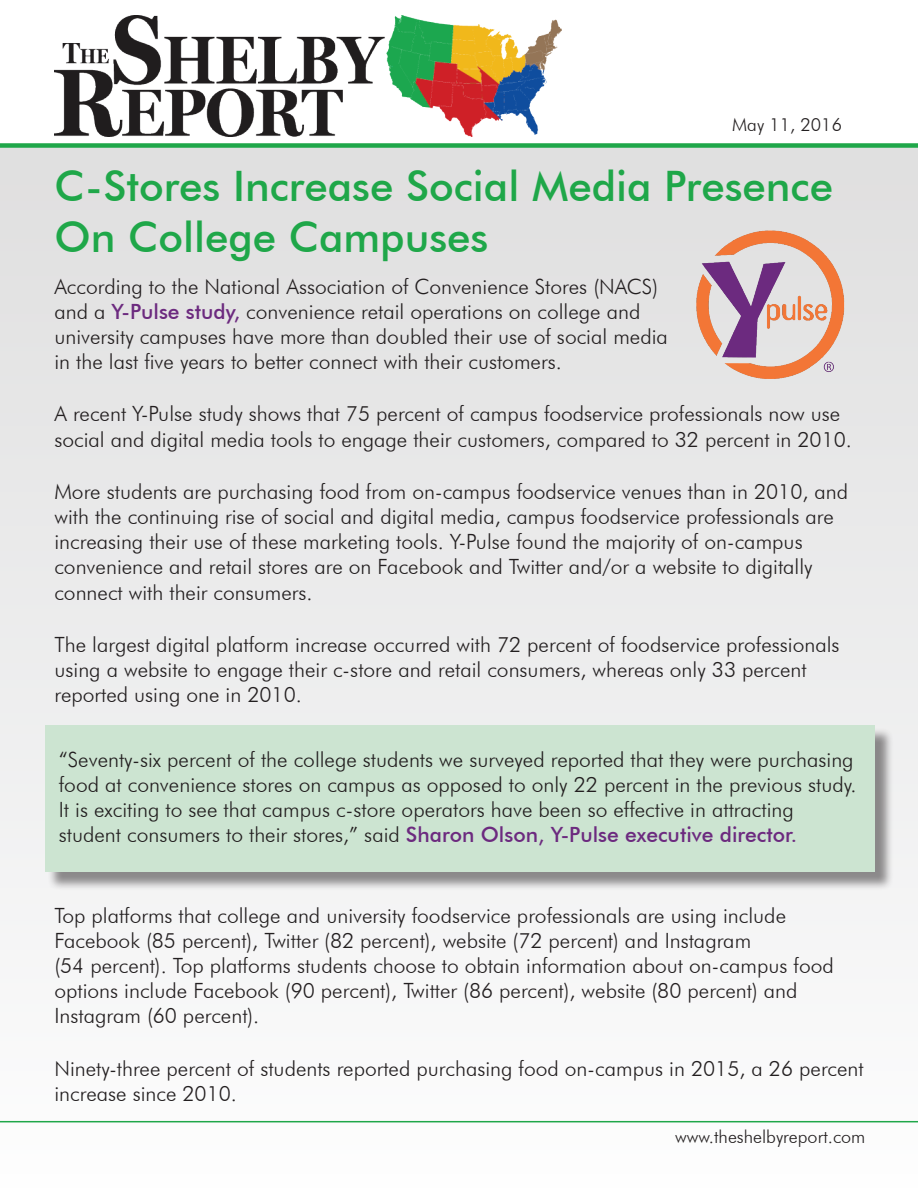
<style>
.page{position:relative;width:918px;height:1188px;background:#fff}
.page>*{position:absolute;margin:0;border:0;box-sizing:border-box;transform-origin:0 0}
.t1{font:500 42px/50.4px "Futura BT";color:#1fa749}
.t2{font:300 21px/25.2px "Futura BT";color:#231f20}
.t3{font:300 18px "Futura BT";color:#231f20}
.s1{font-weight:500;color:#6c2a7f}
</style>
<div class="page">
<div style="left:0;top:147px;width:918px;height:1041px;background:linear-gradient(to bottom,#dfdedf,#fcfdfd)"></div>
<img style="left:695px;top:229px;width:151px;height:150px">
<div style="left:0;top:143px;width:918px;height:5px;background:#1fa749"></div>
<hr style="left:0;top:1121px;width:918px;height:1px;background:#1fa749">
<img style="left:54px;top:16px;width:508px;height:121px">
<div style="left:48px;top:728px;width:846px;height:163px;background:#231f20;opacity:.5"></div>
<div style="left:45px;top:726px;width:830px;height:146px;background:#cce4d1"></div>
<p class="t3" style="left:732px;top:113px;width:111px">May 11, 2016</p>
<h1 class="t1" style="left:54px;top:161px;width:780px">C-Stores Increase Social Media Presence<br>On College Campuses</h1>
<p class="t2" style="left:54px;top:273px;width:615px">According to the National Association of Convenience Stores (NACS) and a <span class="s1">Y-Pulse study,</span> convenience retail operations on college and university campuses have more than doubled their use of social media in the last five years to better connect with their customers.</p>
<p class="t2" style="left:54px;top:401px;width:799px">A recent Y-Pulse study shows that 75 percent of campus foodservice professionals now use social and digital media tools to engage their customers, compared to 32 percent in 2010.</p>
<p class="t2" style="left:54px;top:479px;width:795px">More students are purchasing food from on-campus foodservice venues than in 2010, and with the continuing rise of social and digital media, campus foodservice professionals are increasing their use of these marketing tools. Y-Pulse found the majority of on-campus convenience and retail stores are on Facebook and Twitter and/or a website to digitally connect with their consumers.</p>
<p class="t2" style="left:54px;top:632px;width:787px">The largest digital platform increase occurred with 72 percent of foodservice professionals using a website to engage their c-store and retail consumers, whereas only 33 percent reported using one in 2010.</p>
<p class="t2" style="left:59px;top:746px;width:799px">“Seventy-six percent of the college students we surveyed reported that they were purchasing food at convenience stores on campus as opposed to only 22 percent in the previous study.<br>It is exciting to see that campus c-store operators have been so effective in attracting student consumers to their stores,” said <span class="s1">Sharon Olson, Y-Pulse executive director.</span></p>
<p class="t2" style="left:54px;top:902px;width:781px">Top platforms that college and university foodservice professionals are using include Facebook (85 percent), Twitter (82 percent), website (72 percent) and Instagram<br>(54 percent). Top platforms students choose to obtain information about on-campus food options include Facebook (90 percent), Twitter (86 percent), website (80 percent) and Instagram (60 percent).</p>
<p class="t2" style="left:54px;top:1055px;width:811px">Ninety-three percent of students reported purchasing food on-campus in 2015, a 26 percent increase since 2010.</p>
<p class="t3" style="left:675px;top:1126px;width:192px">www.theshelbyreport.com</p>
</div>
